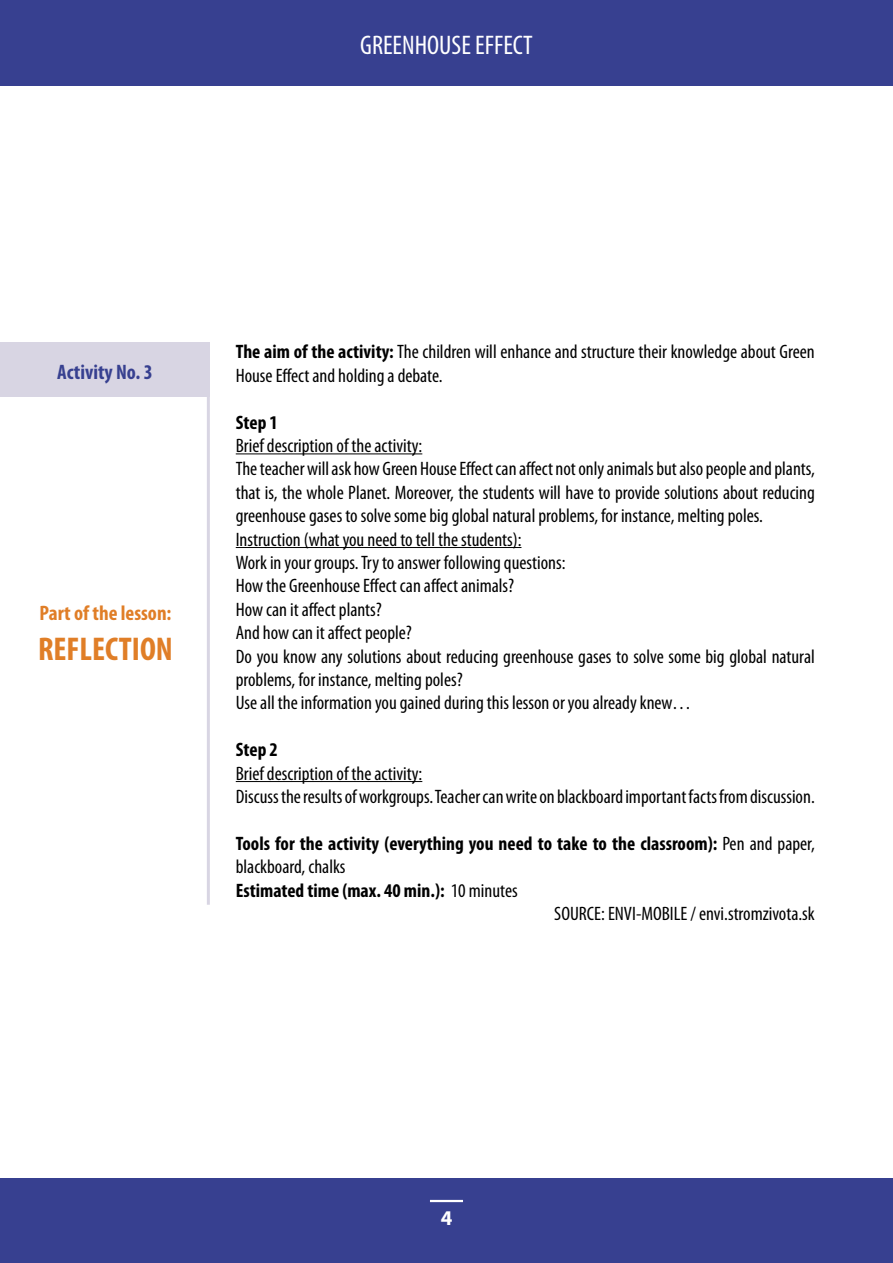
<style>
.page{position:relative;width:893px;height:1263px;background:#fff}
.page>*{position:absolute;margin:0;border:0;box-sizing:border-box;transform-origin:0 0}
.t1{font:700 condensed 33px "Myriad Pro";color:#e07e27}
.t2{font:condensed 27px "Myriad Pro";color:#fff}
.t3{font:700 condensed 21px "Myriad Pro";color:#e07e27}
.t4{font:700 condensed 21px "Myriad Pro";color:#374090}
.t5{font:700 21px "Myriad Pro";color:#fff}
.t6{font:condensed 19.5px/23.4px "Myriad Pro";color:#000}
.t7{font:700 condensed 19.5px "Myriad Pro";color:#000}
.s1{font-weight:700}
.s2{font-weight:400}
</style>
<div class="page">
<div style="left:0;top:0;width:893px;height:85px;background:#374090"></div>
<div style="left:0;top:1178px;width:893px;height:85px;background:#374090"></div>
<hr style="left:430px;top:1200px;width:33px;height:2px;background:#fff">
<hr style="left:207px;top:342px;width:3px;height:563px;background:#d8d5e3">
<hr style="left:236px;top:453px;width:186px;height:1px;background:#000">
<hr style="left:236px;top:547px;width:285px;height:1px;background:#000">
<hr style="left:236px;top:781px;width:186px;height:1px;background:#000">
<div style="left:0;top:342px;width:210px;height:54px;background:#d8d5e3"></div>
<h2 class="t2" style="left:360px;top:29px;width:174px">GREENHOUSE EFFECT</h2>
<p class="t4" style="left:57px;top:359px;width:97px">Activity No. 3</p>
<p class="t3" style="left:40px;top:600px;width:133px">Part of the lesson:</p>
<h1 class="t1" style="left:38px;top:628px;width:136px">REFLECTION</h1>
<p class="t6" style="left:236px;top:340px;width:580px"><span class="s1">The aim of the activity:</span> The children will enhance and structure their knowledge about Green<br>House Effect and holding a debate.</p>
<p class="t7" style="left:236px;top:410px;width:44px">Step 1</p>
<p class="t6" style="left:236px;top:434px;width:581px">Brief description of the activity:<br>The teacher will ask how Green House Effect can affect not only animals but also people and plants, that is, the whole Planet. Moreover, the students will have to provide solutions about reducing greenhouse gases to solve some big global natural problems, for instance, melting poles.<br>Instruction (what you need to tell the students):<br>Work in your groups. Try to answer following questions:<br>How the Greenhouse Effect can affect animals?<br>How can it affect plants?<br>And how can it affect people?<br>Do you know any solutions about reducing greenhouse gases to solve some big global natural problems, for instance, melting poles?<br>Use all the information you gained during this lesson or you already knew…</p>
<p class="t7" style="left:236px;top:737px;width:44px">Step 2</p>
<p class="t6" style="left:236px;top:761px;width:580px">Brief description of the activity:<br>Discuss the results of workgroups. Teacher can write on blackboard important facts from discussion.</p>
<p class="t7" style="left:236px;top:831px;width:581px">Tools for the activity (everything you need to take to the classroom): <span class="s2">Pen and paper,</span></p>
<p class="t6" style="left:236px;top:855px;width:111px">blackboard, chalks</p>
<p class="t7" style="left:236px;top:878px;width:283px">Estimated time (max. 40 min.): <span class="s2">10 minutes</span></p>
<p class="t6" style="left:554px;top:902px;width:262px">SOURCE: ENVI-MOBILE / envi.stromzivota.sk</p>
<p class="t5" style="left:441px;top:1204px;width:13px">4</p>
</div>
